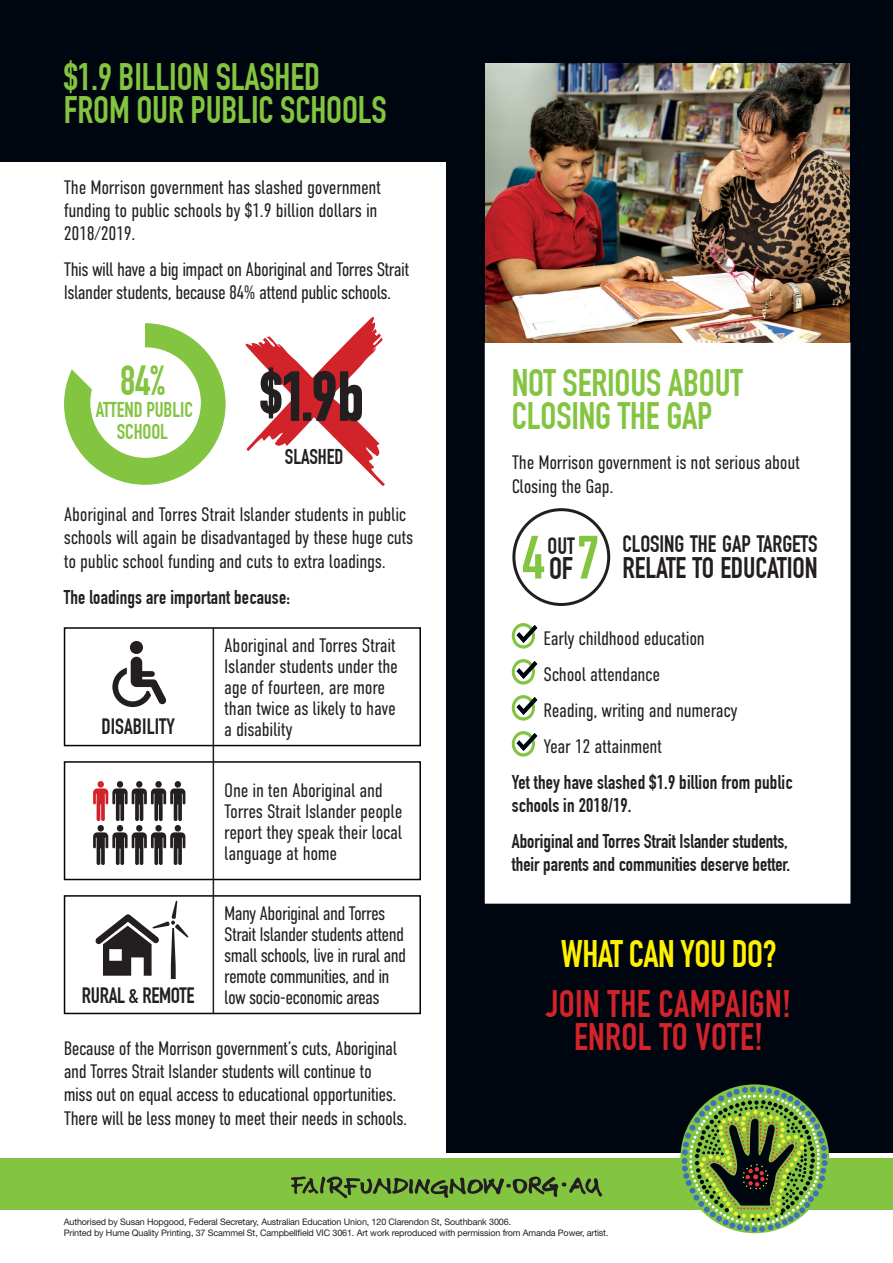
<style>
.page{position:relative;width:893px;height:1263px;background:#fff}
.page>*{position:absolute;margin:0;border:0;box-sizing:border-box;transform-origin:0 0}
.Subheading{font:700 67.5px "DIN Condensed";color:#231f20}
.Subheading-2{font:700 60px "DIN Condensed";color:#83c441}
.Subheading-3{font:700 41.25px "DIN Condensed";color:#83c441}
.Subheading-4{font:700 37.5px/33px "DIN Condensed";letter-spacing:-.005em;color:#83c441}
.Subheading-5{font:700 37.5px/33px "DIN Condensed";letter-spacing:.01em;color:#d2232a;text-align:center}
.t1{font:700 37.5px "DIN Condensed";letter-spacing:-.015em;color:#fff200}
.Subheading-6{font:700 30.6px "DIN Condensed";color:#231f20}
.Subheading-7{font:700 29.1px "DIN Condensed";letter-spacing:-.005em;color:#231f20}
.Subheading-8{font:700 23.25px "DIN Condensed";letter-spacing:-.005em;color:#231f20}
.Subheading-9{font:700 23.1px "DIN Condensed";color:#231f20}
.t2{font:700 21.75px "DIN Condensed";letter-spacing:-.01em;color:#231f20}
.Subheading-10{font:700 21px/21.8px "DIN Condensed";letter-spacing:-.005em;color:#83c441;text-align:center}
.Subheading-11{font:700 21px "DIN Condensed";letter-spacing:-.005em;color:#231f20}
.Bold{font:300 19.5px/23.2px "DIN Condensed";letter-spacing:-.015em;color:#231f20}
.Bold-2{font:700 19.5px/23.2px "DIN Condensed";color:#231f20}
.Bold-3{font:300 19.5px/21px "DIN Condensed";letter-spacing:-.035em;color:#231f20}
.t3{font:9px/10.8px "Helvetica Neue LT Std";letter-spacing:-.015em;color:#231f20}
.s1{font-size:56.25px}
</style>
<div class="page">
<div style="left:446px;top:0;width:447px;height:1152px;background:#000610"></div>
<div style="left:0;top:0;width:446px;height:162px;background:#000610"></div>
<div style="left:0;top:1159px;width:893px;height:51px;background:#83c441"></div>
<svg style="left:291px;top:1176px;width:311px;height:22px"></svg>
<svg style="left:682px;top:1086px;width:145px;height:146px"></svg>
<div style="left:485px;top:343px;width:365px;height:560px;background:#fff"></div>
<svg style="left:512px;top:623px;width:25px;height:26px"></svg>
<svg style="left:512px;top:659px;width:25px;height:26px"></svg>
<svg style="left:512px;top:695px;width:25px;height:26px"></svg>
<svg style="left:512px;top:731px;width:25px;height:26px"></svg>
<div style="left:485px;top:342px;width:365px;height:562px;border:2px solid #fff"></div>
<img style="left:486px;top:64px;width:363px;height:278px">
<svg style="left:63px;top:760px;width:358px;height:121px"></svg>
<svg style="left:63px;top:894px;width:358px;height:121px"></svg>
<svg style="left:63px;top:627px;width:358px;height:120px"></svg>
<hr style="left:213px;top:627px;width:1px;height:387px;background:#231f20">
<div style="left:64px;top:323px;width:162px;height:162px;background:#83c441;border-radius:50%"></div>
<div style="left:90px;top:347px;width:111px;height:111px;background:#fff;border-radius:50%"></div>
<svg style="left:64px;top:323px;width:115px;height:121px"></svg>
<div style="left:98px;top:315px;width:47px;height:61px;background:#fff"></div>
<div style="left:512px;top:508px;width:98px;height:98px;border:3px solid #231f20;border-radius:50%"></div>
<svg style="left:245px;top:316px;width:140px;height:170px"></svg>
<p class="Subheading-4" style="left:64px;top:61px;width:324px">$1.9 BILLION SLASHED<br>FROM OUR PUBLIC SCHOOLS</p>
<p class="Bold" style="left:64px;top:175px;width:319px">The Morrison government has slashed government funding to public schools by $1.9 billion dollars in<br>2018/2019.</p>
<p class="Bold" style="left:64px;top:258px;width:347px">This will have a big impact on Aboriginal and Torres Strait<br>Islander students, because 84% attend public schools.</p>
<p class="Subheading-3" style="left:120px;top:356px;width:46px">84%</p>
<p class="Subheading-10" style="left:96px;top:399px;width:99px">ATTEND PUBLIC<br>SCHOOL</p>
<p class="Subheading" style="left:260px;top:357px;width:105px"><span class="s1">$</span>1.9b</p>
<p class="Subheading-11" style="left:285px;top:445px;width:60px">SLASHED</p>
<p class="Bold" style="left:64px;top:503px;width:351px">Aboriginal and Torres Strait Islander students in public schools will again be disadvantaged by these huge cuts to public school funding and cuts to extra loadings.</p>
<p class="Bold-2" style="left:64px;top:585px;width:228px">The loadings are important because:</p>
<p class="t2" style="left:102px;top:714px;width:75px">DISABILITY</p>
<p class="t2" style="left:82px;top:983px;width:114px">RURAL &amp; REMOTE</p>
<p class="Bold" style="left:224px;top:635px;width:175px;line-height:21px">Aboriginal and Torres Strait<br>Islander students under the age of fourteen, are more than twice as likely to have a disability</p>
<p class="Bold" style="left:224px;top:780px;width:180px;line-height:21px">One in ten Aboriginal and<br>Torres Strait Islander people report they speak their local language at home</p>
<p class="Bold-3" style="left:224px;top:903px;width:183px">Many Aboriginal and Torres<br>Strait Islander students attend small schools, live in rural and remote communities, and in low socio-economic areas</p>
<p class="Bold" style="left:64px;top:1036px;width:345px">Because of the Morrison government’s cuts, Aboriginal and Torres Strait Islander students will continue to<br>miss out on equal access to educational opportunities.<br>There will be less money to meet their needs in schools.</p>
<p class="Subheading-4" style="left:512px;top:367px;width:233px">NOT SERIOUS ABOUT<br>CLOSING THE GAP</p>
<p class="Bold" style="left:512px;top:451px;width:290px">The Morrison government is not serious about<br>Closing the Gap.</p>
<p class="Subheading-2" style="left:522px;top:522px;width:24px">4</p>
<p class="Subheading-2" style="left:577px;top:522px;width:24px">7</p>
<p class="Subheading-9" style="left:548px;top:532px;width:29px">OUT</p>
<p class="Subheading-6" style="left:549px;top:550px;width:26px">OF</p>
<p class="Subheading-8" style="left:622px;top:531px;width:197px">CLOSING THE GAP TARGETS</p>
<p class="Subheading-7" style="left:622px;top:551px;width:197px">RELATE TO EDUCATION</p>
<p class="Bold" style="left:544px;top:627px;width:163px">Early childhood education</p>
<p class="Bold" style="left:544px;top:663px;width:118px">School attendance</p>
<p class="Bold" style="left:544px;top:699px;width:195px">Reading, writing and numeracy</p>
<p class="Bold" style="left:544px;top:735px;width:120px">Year 12 attainment</p>
<p class="Bold-2" style="left:512px;top:770px;width:282px">Yet they have slashed $1.9 billion from public schools in 2018/19.</p>
<p class="Bold-2" style="left:512px;top:830px;width:280px">Aboriginal and Torres Strait Islander students, their parents and communities deserve better.</p>
<p class="t1" style="left:561px;top:932px;width:217px">WHAT CAN YOU DO?</p>
<p class="Subheading-5" style="left:546px;top:987px;width:247px">JOIN THE CAMPAIGN!<br>ENROL TO VOTE!</p>
<p class="t3" style="left:64px;top:1216px;width:546px">Authorised by Susan Hopgood, Federal Secretary, Australian Education Union, 120 Clarendon St, Southbank 3006.<br>Printed by Hume Quality Printing, 37 Scammel St, Campbellfield VIC 3061. Art work reproduced with permission from Amanda Power, artist.</p>
</div>
